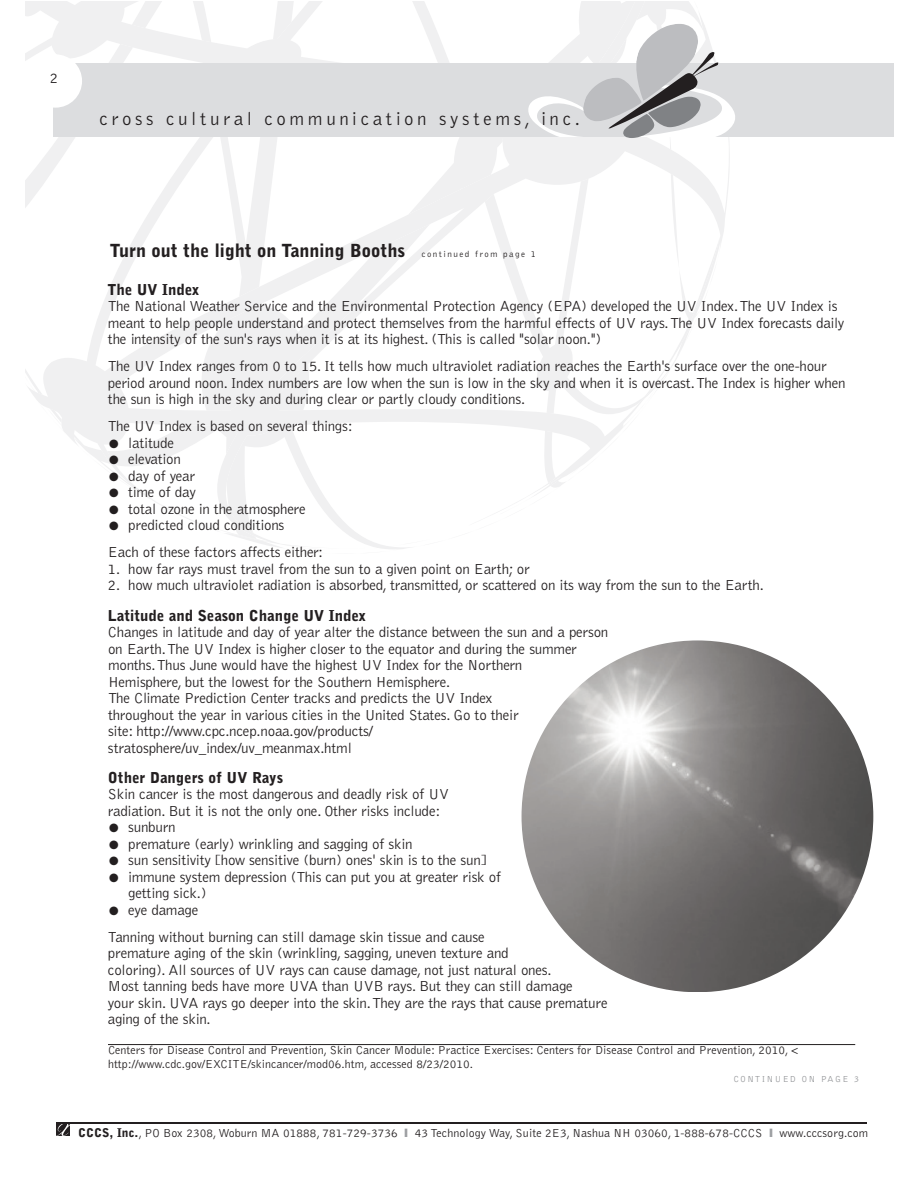
<style>
.page{position:relative;width:918px;height:1188px;background:#fff}
.page>*{position:absolute;margin:0;border:0;box-sizing:border-box;transform-origin:0 0}
.t1{font:300 18.9px "Bell Gothic";letter-spacing:.19em;color:#231f20}
.t2{font:900 18px "Bell Gothic BT";color:#231f20}
.t3{font:300 15px/16.5px "Bell Gothic";letter-spacing:-.015em;color:#231f20}
.t4{font:900 15px "Bell Gothic BT";color:#231f20}
.t5{font:300 12px/13.5px "Bell Gothic";color:#231f20}
.t6{font:9px "Bell Gothic BT";letter-spacing:.165em;color:#939598}
.s1{font-weight:400;font-size:9px}
.s2{font-family:"Bell Gothic BT";font-weight:900}
.s3{color:#9d9fa2}
</style>
<div class="page">
<svg style="left:25px;top:1px;width:705px;height:548px"></svg>
<div style="left:53px;top:63px;width:841px;height:73px;background:#dcdddf"></div>
<div style="left:29px;top:54px;width:53px;height:54px;background:#fff;border-radius:50%"></div>
<svg style="left:56px;top:1123px;width:14px;height:13px"></svg>
<svg style="left:526px;top:24px;width:290px;height:117px"></svg>
<hr style="left:56px;top:1122px;width:810px;height:1px;background:#231f20">
<hr style="left:108px;top:1044px;width:747px;height:1px;background:#231f20">
<img style="left:522px;top:640px;width:351px;height:352px;border-radius:50%">
<p class="t3" style="left:50px;top:71px;width:10px">2</p>
<p class="t1" style="left:100px;top:112px;width:482px">cross cultural communication systems, inc.</p>
<p class="t2" style="left:110px;top:243px;width:427px">Turn out the light on Tanning Booths <span class="s1">continued from page 1</span></p>
<p class="t4" style="left:108px;top:284px;width:93px">The UV Index</p>
<p class="t3" style="left:108px;top:299px;width:738px">The National Weather Service and the Environmental Protection Agency (EPA) developed the UV Index.The UV Index is meant to help people understand and protect themselves from the harmful effects of UV rays.The UV Index forecasts daily the intensity of the sun's rays when it is at its highest. (This is called "solar noon.")</p>
<p class="t3" style="left:108px;top:359px;width:739px">The UV Index ranges from 0 to 15. It tells how much ultraviolet radiation reaches the Earth's surface over the one-hour period around noon. Index numbers are low when the sun is low in the sky and when it is overcast.The Index is higher when the sun is high in the sky and during clear or partly cloudy conditions.</p>
<p class="t3" style="left:108px;top:419px;width:246px">The UV Index is based on several things:</p>
<p class="t3" style="left:109px;top:435px;width:67px">● latitude</p>
<p class="t3" style="left:109px;top:452px;width:73px">● elevation</p>
<p class="t3" style="left:109px;top:468px;width:88px">● day of year</p>
<p class="t3" style="left:109px;top:485px;width:88px">● time of day</p>
<p class="t3" style="left:109px;top:501px;width:198px">● total ozone in the atmosphere</p>
<p class="t3" style="left:108px;top:513px;width:217px;line-height:27px">● predicted cloud conditions<br>Each of these factors affects either:</p>
<p class="t3" style="left:108px;top:561px;width:423px">1. how far rays must travel from the sun to a given point on Earth; or</p>
<p class="t3" style="left:108px;top:578px;width:657px">2. how much ultraviolet radiation is absorbed, transmitted, or scattered on its way from the sun to the Earth.</p>
<p class="t4" style="left:108px;top:610px;width:260px">Latitude and Season Change UV Index</p>
<p class="t3" style="left:108px;top:625px;width:502px">Changes in latitude and day of year alter the distance between the sun and a person on Earth.The UV Index is higher closer to the equator and during the summer months.Thus June would have the highest UV Index for the Northern<br>Hemisphere, but the lowest for the Southern Hemisphere.<br>The Climate Prediction Center tracks and predicts the UV Index<br>throughout the year in various cities in the United States. Go to their<br>site: http://www.cpc.ncep.noaa.gov/products/ stratosphere/uv_index/uv_meanmax.html</p>
<p class="t4" style="left:108px;top:772px;width:177px">Other Dangers of UV Rays</p>
<p class="t3" style="left:108px;top:787px;width:343px">Skin cancer is the most dangerous and deadly risk of UV radiation. But it is not the only one. Other risks include:</p>
<p class="t3" style="left:109px;top:820px;width:68px">● sunburn</p>
<p class="t3" style="left:109px;top:837px;width:305px">● premature (early) wrinkling and sagging of skin</p>
<p class="t3" style="left:109px;top:853px;width:379px">● sun sensitivity [how sensitive (burn) ones' skin is to the sun]</p>
<p class="t3" style="left:128px;top:870px;width:374px;text-indent:-19px">● immune system depression (This can put you at greater risk of getting sick.)</p>
<p class="t3" style="left:108px;top:897px;width:378px;line-height:27px">● eye damage<br>Tanning without burning can still damage skin tissue and cause</p>
<p class="t3" style="left:108px;top:946px;width:501px">premature aging of the skin (wrinkling, sagging, uneven texture and<br>coloring). All sources of UV rays can cause damage, not just natural ones.<br>Most tanning beds have more UVA than UVB rays. But they can still damage<br>your skin. UVA rays go deeper into the skin.They are the rays that cause premature aging of the skin.</p>
<p class="t5" style="left:108px;top:1044px;width:692px">Centers for Disease Control and Prevention, Skin Cancer Module: Practice Exercises: Centers for Disease Control and Prevention, 2010, &lt; http://www.cdc.gov/EXCITE/skincancer/mod06.htm, accessed 8/23/2010.</p>
<p class="t6" style="left:733px;top:1076px;width:127px">CONTINUED ON PAGE 3</p>
<p class="t5" style="left:78px;top:1127px;width:792px"><span class="s2">CCCS, Inc.</span>, PO Box 2308,Woburn MA 01888, 781-729-3736 <span class="s3">❙</span> 43 Technology Way, Suite 2E3, Nashua NH 03060, 1-888-678-CCCS <span class="s3">❙</span> www.cccsorg.com</p>
</div>
